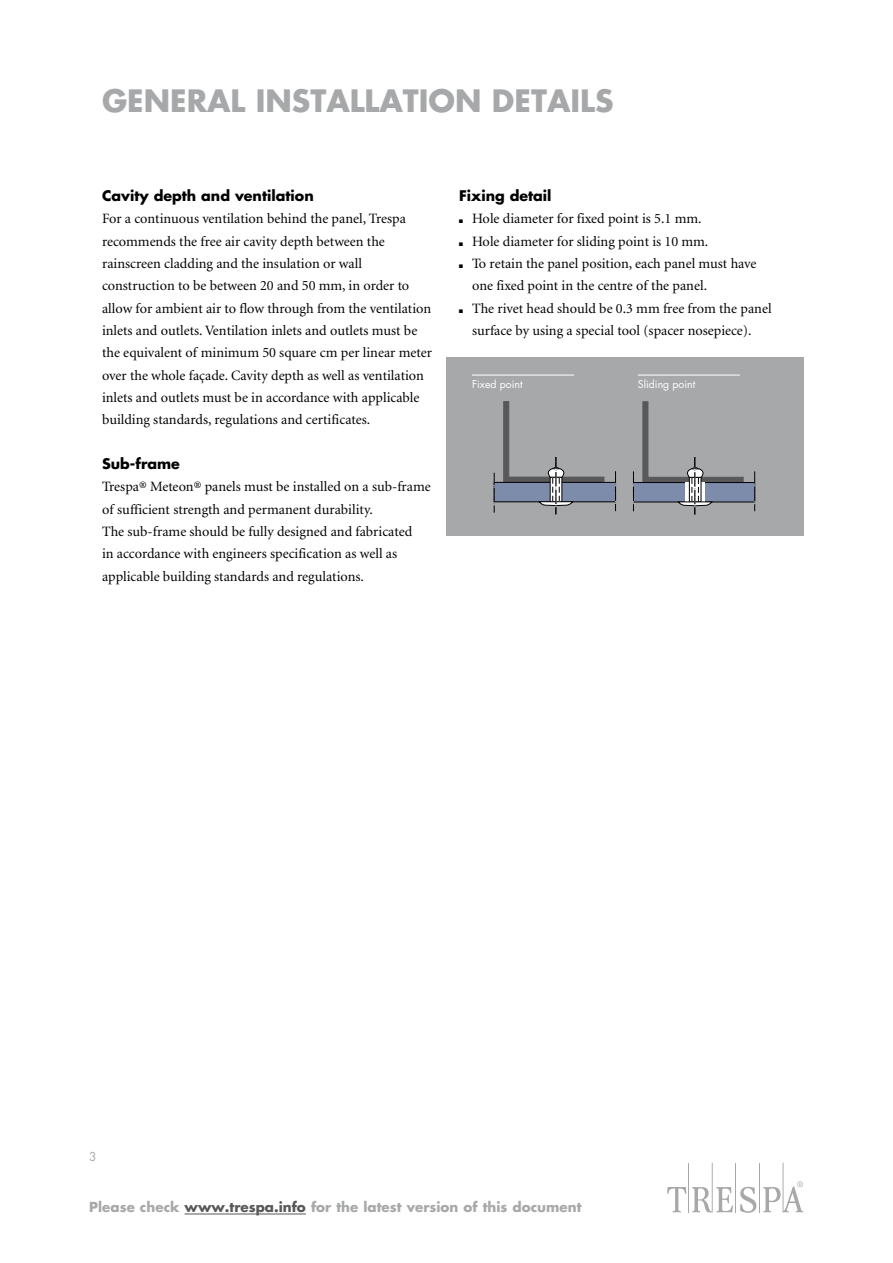
<style>
.page{position:relative;width:893px;height:1263px;background:#fff}
.page>*{position:absolute;margin:0;border:0;box-sizing:border-box;transform-origin:0 0}
.t1{font:700 30px "TR Futura";color:#a7a8aa}
.t2{font:14.25px/22.4px "TR Minion";color:#000}
.t3{font:700 14.25px "TR Futura";color:#000}
.t4{font:700 13.5px "TR Futura";color:#a7a8aa}
.t5{font:12px "TR Futura";color:#a7a8aa}
.t6{font:10.5px "TR Futura";color:#fff}
.t7{font:9px "Futura";color:#000}
.s1{font-family:"TR Futura";font-size:7.5px}
.s2{color:#58585a}
</style>
<div class="page">
<hr style="left:759px;top:1163px;width:1px;height:49px;background:#a7a8aa">
<hr style="left:783px;top:1163px;width:1px;height:49px;background:#a7a8aa">
<hr style="left:735px;top:1163px;width:1px;height:49px;background:#a7a8aa">
<hr style="left:712px;top:1163px;width:1px;height:49px;background:#a7a8aa">
<hr style="left:688px;top:1163px;width:1px;height:49px;background:#a7a8aa">
<svg style="left:740px;top:1187px;width:16px;height:26px"></svg>
<svg style="left:667px;top:1187px;width:19px;height:25px"></svg>
<svg style="left:692px;top:1187px;width:41px;height:25px"></svg>
<svg style="left:763px;top:1181px;width:40px;height:31px"></svg>
<hr style="left:185px;top:1213px;width:121px;height:1px;background:#58585a">
<div style="left:446px;top:357px;width:358px;height:179px;background:#a7a8aa"></div>
<div style="left:494px;top:482px;width:121px;height:20px;background:#7e8cac"></div>
<div style="left:494px;top:482px;width:122px;height:20px;border:1px solid #000"></div>
<svg style="left:615px;top:471px;width:1px;height:40px"></svg>
<svg style="left:494px;top:473px;width:1px;height:40px"></svg>
<div style="left:633px;top:482px;width:122px;height:20px;background:#7e8cac"></div>
<div style="left:633px;top:482px;width:122px;height:20px;border:1px solid #000"></div>
<svg style="left:754px;top:471px;width:1px;height:40px"></svg>
<svg style="left:633px;top:471px;width:1px;height:40px"></svg>
<svg style="left:642px;top:401px;width:102px;height:113px"></svg>
<svg style="left:503px;top:401px;width:102px;height:113px"></svg>
<hr style="left:472px;top:375px;width:102px;height:1px;background:#fff">
<hr style="left:638px;top:375px;width:102px;height:1px;background:#fff">
<h1 class="t1" style="left:102px;top:80px;width:510px">General installation details</h1>
<p class="t3" style="left:102px;top:186px;width:213px">Cavity depth and ventilation</p>
<p class="t2" style="left:102px;top:208px;width:331px">For a continuous ventilation behind the panel, Trespa recommends the free air cavity depth between the rainscreen cladding and the insulation or wall construction to be between 20 and 50 mm, in order to allow for ambient air to flow through from the ventilation inlets and outlets. Ventilation inlets and outlets must be the equivalent of minimum 50 square cm per linear meter over the whole façade. Cavity depth as well as ventilation inlets and outlets must be in accordance with applicable building standards, regulations and certificates.</p>
<p class="t3" style="left:102px;top:454px;width:79px">Sub-frame</p>
<p class="t2" style="left:102px;top:476px;width:330px">Trespa® Meteon® panels must be installed on a sub-frame of sufficient strength and permanent durability.<br>The sub-frame should be fully designed and fabricated<br>in accordance with engineers specification as well as applicable building standards and regulations.</p>
<p class="t3" style="left:459px;top:186px;width:94px">Fixing detail</p>
<p class="t2" style="left:459px;top:208px;width:244px"><span class="s1">防</span> Hole diameter for fixed point is 5.1 mm.</p>
<p class="t2" style="left:459px;top:230px;width:251px"><span class="s1">防</span> Hole diameter for sliding point is 10 mm.</p>
<p class="t2" style="left:459px;top:253px;width:299px"><span class="s1">防</span> To retain the panel position, each panel must have</p>
<p class="t2" style="left:472px;top:275px;width:237px">one fixed point in the centre of the panel.</p>
<p class="t2" style="left:459px;top:297px;width:314px"><span class="s1">防</span> The rivet head should be 0.3 mm free from the panel</p>
<p class="t2" style="left:472px;top:320px;width:281px">surface by using a special tool (spacer nosepiece).</p>
<p class="t7" style="left:582px;top:232px;width:6px">c</p>
<p class="t6" style="left:472px;top:377px;width:52px">Fixed point</p>
<p class="t6" style="left:638px;top:377px;width:59px">Sliding point</p>
<p class="t5" style="left:89px;top:1148px;width:9px">3</p>
<p class="t4" style="left:89px;top:1197px;width:494px">Please check <span class="s2">www.trespa.info</span> for the latest version of this document</p>
</div>
